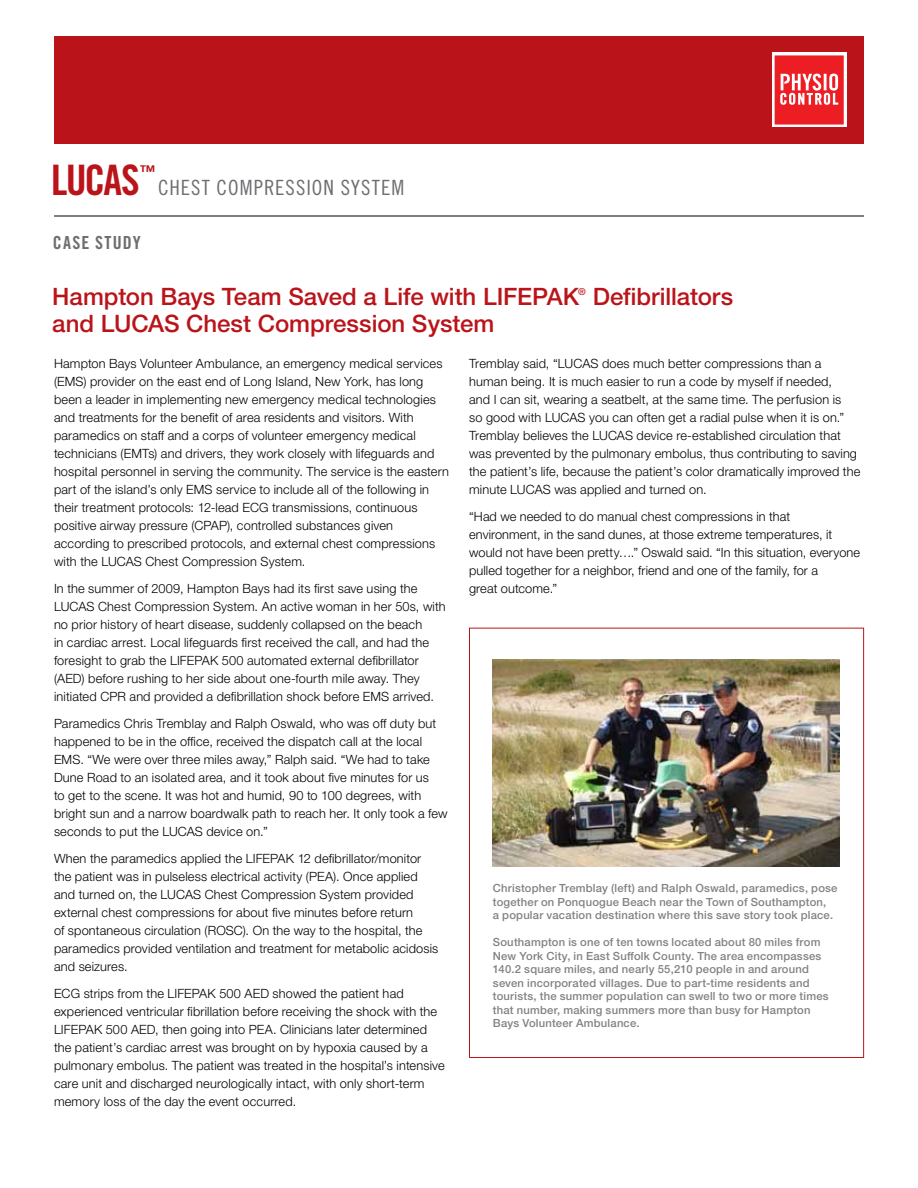
<style>
.page{position:relative;width:918px;height:1188px;background:#fff}
.page>*{position:absolute;margin:0;border:0;box-sizing:border-box;transform-origin:0 0}
.t1{font:42px "Trade Gothic LT Std Bd Cn 20";letter-spacing:-.045em;color:#ba141a}
.t2{font:500 24px "Helvetica Neue LTW1 G";color:#ba141a}
.t3{font:21px "Trade Gothic LT Std Cn 18";letter-spacing:.045em;color:#6d6e71}
.t4{font:18px "Trade Gothic LT Std Bd Cn 20";letter-spacing:.06em;color:#6d6e71}
.t5{font:16.2px "Trade Gothic LT Std Bd Cn 20";color:#ba141a}
.t6{font:300 12.75px/18px "Helvetica Neue LTW1 G";letter-spacing:.01em;color:#000}
.t7{font:500 11.25px/13.5px "Helvetica Neue LTW1 G";letter-spacing:.02em;color:#808285}
.t8{font:500 9.6px "Helvetica Neue LTW1 G";color:#ba141a}
</style>
<div class="page">
<div style="left:54px;top:36px;width:810px;height:108px;background:#ba141a"></div>
<svg style="left:772px;top:53px;width:75px;height:74px"></svg>
<svg style="left:775px;top:55px;width:69px;height:70px;background:#f0474d"></svg>
<hr style="left:54px;top:216px;width:810px;height:1px;background:#000">
<img style="left:493px;top:659px;width:346px;height:207px">
<h1 class="t1" style="left:51px;top:155px;width:90px">LUCAS</h1>
<p class="t5" style="left:140px;top:162px;width:18px">™</p>
<h3 class="t3" style="left:158px;top:175px;width:248px">CHEST COMPRESSION SYSTEM</h3>
<h3 class="t4" style="left:53px;top:232px;width:89px">CASE STUDY</h3>
<h2 class="t2" style="left:52px;top:282px;width:529px">Hampton Bays Team Saved a Life with LIFEPAK</h2>
<p class="t8" style="left:578px;top:286px;width:9px">®</p>
<h2 class="t2" style="left:593px;top:282px;width:142px">Defibrillators</h2>
<h2 class="t2" style="left:52px;top:309px;width:444px">and LUCAS Chest Compression System</h2>
<p class="t6" style="left:54px;top:354px;width:396px">Hampton Bays Volunteer Ambulance, an emergency medical services (EMS) provider on the east end of Long Island, New York, has long been a leader in implementing new emergency medical technologies and treatments for the benefit of area residents and visitors. With paramedics on staff and a corps of volunteer emergency medical technicians (EMTs) and drivers, they work closely with lifeguards and hospital personnel in serving the community. The service is the eastern part of the island’s only EMS service to include all of the following in their treatment protocols: 12-lead ECG transmissions, continuous positive airway pressure (CPAP), controlled substances given according to prescribed protocols, and external chest compressions with the LUCAS Chest Compression System.</p>
<p class="t6" style="left:54px;top:579px;width:393px">In the summer of 2009, Hampton Bays had its first save using the LUCAS Chest Compression System. An active woman in her 50s, with no prior history of heart disease, suddenly collapsed on the beach<br>in cardiac arrest. Local lifeguards first received the call, and had the foresight to grab the LIFEPAK 500 automated external defibrillator (AED) before rushing to her side about one-fourth mile away. They initiated CPR and provided a defibrillation shock before EMS arrived.</p>
<p class="t6" style="left:54px;top:714px;width:395px">Paramedics Chris Tremblay and Ralph Oswald, who was off duty but happened to be in the office, received the dispatch call at the local EMS. “We were over three miles away,” Ralph said. “We had to take Dune Road to an isolated area, and it took about five minutes for us<br>to get to the scene. It was hot and humid, 90 to 100 degrees, with bright sun and a narrow boardwalk path to reach her. It only took a few seconds to put the LUCAS device on.”</p>
<p class="t6" style="left:54px;top:849px;width:386px">When the paramedics applied the LIFEPAK 12 defibrillator/monitor the patient was in pulseless electrical activity (PEA). Once applied and turned on, the LUCAS Chest Compression System provided external chest compressions for about five minutes before return<br>of spontaneous circulation (ROSC). On the way to the hospital, the paramedics provided ventilation and treatment for metabolic acidosis and seizures.</p>
<p class="t6" style="left:54px;top:984px;width:392px">ECG strips from the LIFEPAK 500 AED showed the patient had experienced ventricular fibrillation before receiving the shock with the LIFEPAK 500 AED, then going into PEA. Clinicians later determined the patient’s cardiac arrest was brought on by hypoxia caused by a pulmonary embolus. The patient was treated in the hospital’s intensive care unit and discharged neurologically intact, with only short-term memory loss of the day the event occurred.</p>
<p class="t6" style="left:469px;top:354px;width:393px">Tremblay said, “LUCAS does much better compressions than a human being. It is much easier to run a code by myself if needed,<br>and I can sit, wearing a seatbelt, at the same time. The perfusion is<br>so good with LUCAS you can often get a radial pulse when it is on.” Tremblay believes the LUCAS device re-established circulation that was prevented by the pulmonary embolus, thus contributing to saving the patient’s life, because the patient’s color dramatically improved the minute LUCAS was applied and turned on.</p>
<p class="t6" style="left:469px;top:507px;width:392px">“Had we needed to do manual chest compressions in that environment, in the sand dunes, at those extreme temperatures, it would not have been pretty….” Oswald said. “In this situation, everyone pulled together for a neighbor, friend and one of the family, for a<br>great outcome.”</p>
<p class="t7" style="left:493px;top:882px;width:346px">Christopher Tremblay (left) and Ralph Oswald, paramedics, pose together on Ponquogue Beach near the Town of Southampton,<br>a popular vacation destination where this save story took place.</p>
<p class="t7" style="left:493px;top:936px;width:337px">Southampton is one of ten towns located about 80 miles from New York City, in East Suffolk County. The area encompasses 140.2 square miles, and nearly 55,210 people in and around seven incorporated villages. Due to part-time residents and tourists, the summer population can swell to two or more times that number, making summers more than busy for Hampton Bays Volunteer Ambulance.</p>
</div>
